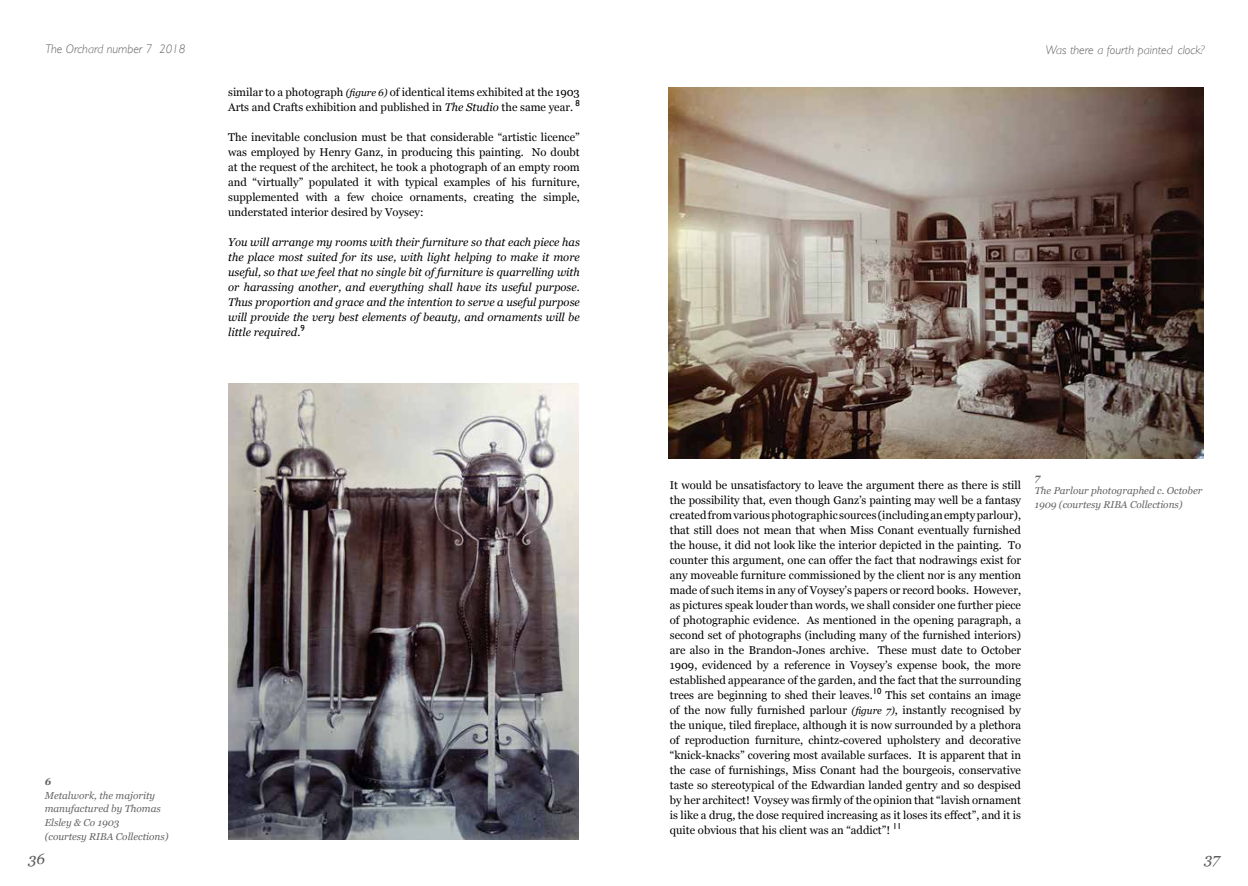
<style>
.page{position:relative;width:1248px;height:886px;background:#fff}
.page>*{position:absolute;margin:0;border:0;box-sizing:border-box;transform-origin:0 0}
.t1{font:italic 15px "Georgia";color:#58595b}
.t2{font:italic 300 12.5px "Gill Sans";color:#636466}
.t3{font:11.25px/15px "Georgia";color:#000;text-align:justify}
.t4{font:italic 11.25px/15px "Georgia";color:#000;text-align:justify}
.t5{font:italic 10px/13.8px "Georgia";color:#636466}
.t6{font:italic 700 10px "Georgia";color:#636466}
.s1{font-style:italic;font-size:10px}
.s2{font-style:italic}
.s3{font-style:normal}
</style>
<div class="page">
<img style="left:228px;top:383px;width:351px;height:456px">
<img style="left:668px;top:87px;width:535px;height:371px">
<p class="t2" style="left:45px;top:42px;width:141px">The Orchard number 7 2018</p>
<p class="t3" style="left:228px;top:84px;width:353px">similar to a photograph <span class="s1">(figure 6)</span> of identical items exhibited at the 1903<br>Arts and Crafts exhibition and published in <span class="s2">The Studio</span> the same year. <sup>8</sup></p>
<p class="t3" style="left:228px;top:129px;width:353px">The inevitable conclusion must be that considerable “artistic licence” was employed by Henry Ganz, in producing this painting. No doubt at the request of the architect, he took a photograph of an empty room and “virtually” populated it with typical examples of his furniture, supplemented with a few choice ornaments, creating the simple, understated interior desired by Voysey:</p>
<p class="t4" style="left:228px;top:234px;width:353px">You will arrange my rooms with their furniture so that each piece has the place most suited for its use, with light helping to make it more useful, so that we feel that no single bit of furniture is quarrelling with or harassing another, and everything shall have its useful purpose.<br>Thus proportion and grace and the intention to serve a useful purpose will provide the very best elements of beauty, and ornaments will be little required<span class="s3">.</span><sup>9</sup></p>
<p class="t6" style="left:45px;top:774px;width:8px">6</p>
<p class="t5" style="left:45px;top:788px;width:125px">Metalwork, the majority manufactured by Thomas<br>Elsley &amp; Co 1903<br>(courtesy RIBA Collections)</p>
<p class="t2" style="left:1045px;top:43px;width:160px">Was there a fourth painted clock?</p>
<p class="t3" style="left:669px;top:477px;width:353px">It would be unsatisfactory to leave the argument there as there is still the possibility that, even though Ganz’s painting may well be a fantasy created from various photographic sources (including an empty parlour), that still does not mean that when Miss Conant eventually furnished the house, it did not look like the interior depicted in the painting. To counter this argument, one can offer the fact that nodrawings exist for any moveable furniture commissioned by the client nor is any mention made of such items in any of Voysey’s papers or record books. However, as pictures speak louder than words, we shall consider one further piece of photographic evidence. As mentioned in the opening paragraph, a second set of photographs (including many of the furnished interiors) are also in the Brandon-Jones archive. These must date to October 1909, evidenced by a reference in Voysey’s expense book, the more established appearance of the garden, and the fact that the surrounding trees are beginning to shed their leaves.<sup>10</sup> This set contains an image of the now fully furnished parlour <span class="s1">(figure 7)</span>, instantly recognised by the unique, tiled fireplace, although it is now surrounded by a plethora of reproduction furniture, chintz-covered upholstery and decorative “knick-knacks” covering most available surfaces. It is apparent that in the case of furnishings, Miss Conant had the bourgeois, conservative taste so stereotypical of the Edwardian landed gentry and so despised by her architect! Voysey was firmly of the opinion that “lavish ornament is like a drug, the dose required increasing as it loses its effect”, and it is quite obvious that his client was an “addict”! <sup>11</sup></p>
<p class="t6" style="left:1034px;top:470px;width:7px">7</p>
<p class="t5" style="left:1034px;top:484px;width:169px">The Parlour photographed c. October<br>1909 (courtesy RIBA Collections)</p>
<h1 class="t1" style="left:28px;top:847px;width:18px">36</h1>
<h1 class="t1" style="left:1203px;top:847px;width:17px">37</h1>
</div>
